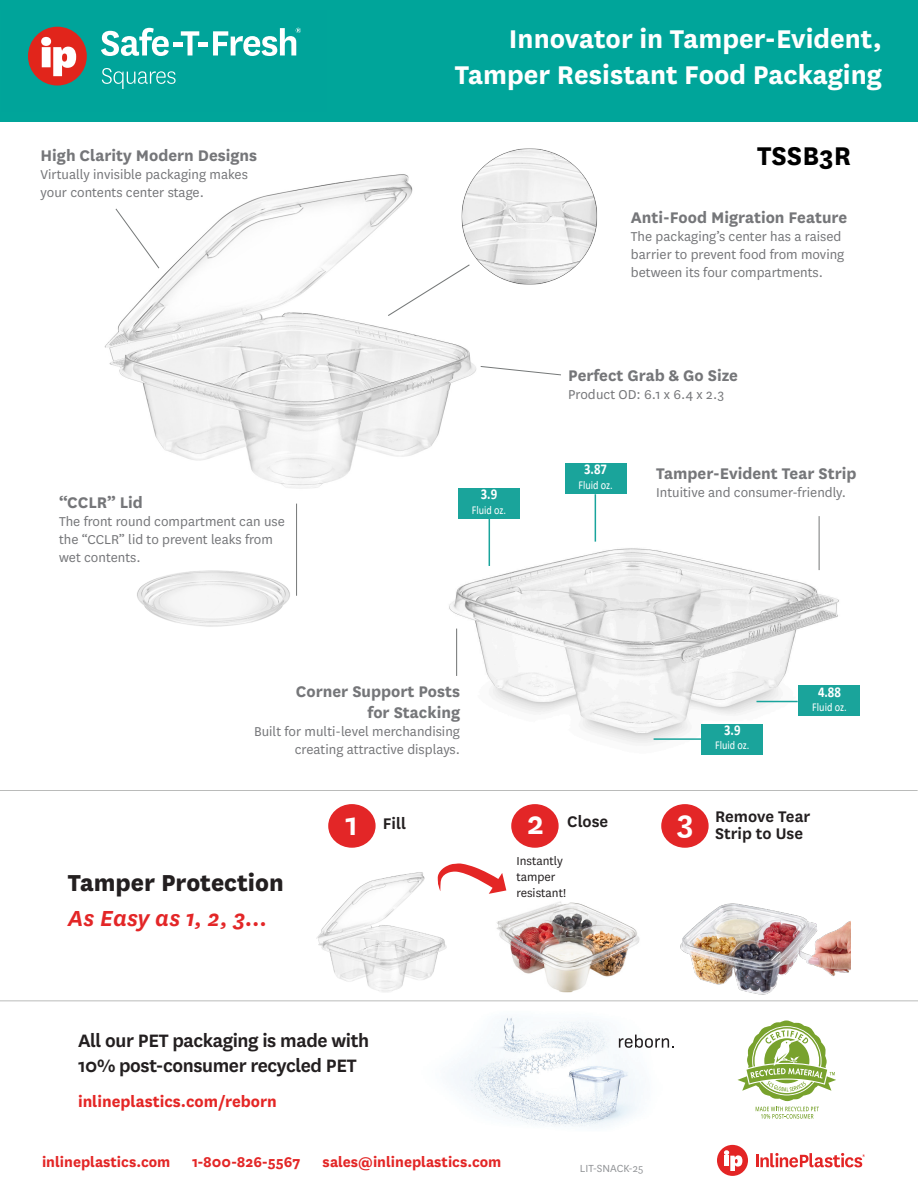
<style>
.page{position:relative;width:918px;height:1188px;background:#fff}
.page>*{position:absolute;margin:0;border:0;box-sizing:border-box;transform-origin:0 0}
.t1{font:600 36px "National";color:#fff}
.t2{font:700 30px "National";color:#fff}
.t3{font:700 30px "National";color:#000}
.t4{font:800 27px "National";color:#231f20}
.t5{font:italic 600 25.5px "National";color:#e32627}
.t6{font:600 21px/25.2px "National";letter-spacing:-.02em;color:#231f20}
.t7{font:700 18px "National";color:#757679}
.t8{font:600 18px "National";color:#231f20}
.t9{font:700 18px "National";color:#e42625}
.t10{font:700 16.5px "National";color:#e32626}
.t11{font:15px/18px "National";color:#757679}
.t12{font:700 15px "Calibri";color:#fff;scale:.86 1}
.t13{font:13.5px "National";color:#231f20}
.t14{font:12px "Calibri";color:#fff;scale:.86 1}
.t15{font:12px "National";color:#939598}
</style>
<div class="page">
<img style="left:451px;top:1017px;width:187px;height:110px">
<svg style="left:619px;top:1035px;width:55px;height:13px"></svg>
<div style="left:717px;top:1145px;width:31px;height:31px;background:#e32525;border-radius:50%"></div>
<svg style="left:756px;top:1153px;width:109px;height:14px"></svg>
<svg style="left:724px;top:1150px;width:18px;height:21px"></svg>
<svg style="left:737px;top:1020px;width:99px;height:99px"></svg>
<img style="left:104px;top:174px;width:372px;height:315px">
<img style="left:449px;top:536px;width:390px;height:219px">
<svg style="left:115px;top:208px;width:45px;height:61px"></svg>
<div style="left:0;top:0;width:918px;height:121px;background:#00a59a"></div>
<svg style="left:28px;top:27px;width:59px;height:59px"></svg>
<svg style="left:101px;top:28px;width:68px;height:28px"></svg>
<hr style="left:173px;top:43px;width:10px;height:4px;background:#fff">
<svg style="left:181px;top:31px;width:18px;height:24px"></svg>
<hr style="left:198px;top:43px;width:10px;height:4px;background:#fff">
<svg style="left:213px;top:28px;width:88px;height:28px"></svg>
<svg style="left:102px;top:68px;width:74px;height:21px"></svg>
<hr style="left:0;top:1000px;width:918px;height:1px;background:#babbba">
<hr style="left:819px;top:516px;width:1px;height:54px;background:#757878">
<hr style="left:456px;top:629px;width:1px;height:47px;background:#757878">
<svg style="left:387px;top:263px;width:84px;height:54px"></svg>
<img style="left:137px;top:570px;width:153px;height:57px">
<hr style="left:296px;top:504px;width:1px;height:92px;background:#757878">
<div style="left:458px;top:488px;width:62px;height:31px;background:#1aa49b"></div>
<div style="left:702px;top:724px;width:61px;height:30px;background:#1aa49b"></div>
<hr style="left:756px;top:701px;width:42px;height:1px;background:#19a49c">
<div style="left:799px;top:685px;width:61px;height:31px;background:#1aa49b"></div>
<hr style="left:489px;top:519px;width:1px;height:47px;background:#19a49c">
<div style="left:565px;top:463px;width:61px;height:31px;background:#1aa49b"></div>
<hr style="left:654px;top:738px;width:47px;height:2px;background:#19a49c">
<hr style="left:595px;top:494px;width:1px;height:48px;background:#19a49c">
<svg style="left:480px;top:366px;width:81px;height:10px"></svg>
<img style="left:457px;top:148px;width:140px;height:143px">
<img style="left:678px;top:903px;width:172px;height:99px">
<img style="left:496px;top:901px;width:144px;height:92px">
<img style="left:316px;top:872px;width:131px;height:120px">
<div style="left:329px;top:805px;width:46px;height:42px;background:#e32627;border-radius:50%"></div>
<div style="left:328px;top:804px;width:48px;height:44px;border:2px solid #e32627;border-radius:50%"></div>
<div style="left:512px;top:805px;width:46px;height:42px;background:#e32627;border-radius:50%"></div>
<div style="left:511px;top:804px;width:48px;height:44px;border:2px solid #e32627;border-radius:50%"></div>
<div style="left:662px;top:805px;width:46px;height:42px;background:#e32627;border-radius:50%"></div>
<div style="left:661px;top:804px;width:48px;height:44px;border:2px solid #e32627;border-radius:50%"></div>
<hr style="left:0;top:790px;width:918px;height:1px;background:#babbba">
<svg style="left:437px;top:863px;width:69px;height:31px"></svg>
<p class="t7" style="left:41px;top:143px;width:218px">High Clarity Modern Designs</p>
<p class="t11" style="left:41px;top:165px;width:209px">Virtually invisible packaging makes your contents center stage.</p>
<p class="t7" style="left:59px;top:490px;width:85px">“CCLR” Lid</p>
<p class="t11" style="left:59px;top:512px;width:227px">The front round compartment can use the “CCLR” lid to prevent leaks from wet contents.</p>
<p class="t2" style="left:509px;top:18px;width:374px">Innovator in Tamper-Evident,</p>
<p class="t2" style="left:455px;top:54px;width:429px">Tamper Resistant Food Packaging</p>
<p class="t3" style="left:757px;top:135px;width:96px">TSSB3R</p>
<p class="t7" style="left:631px;top:205px;width:218px">Anti-Food Migration Feature</p>
<p class="t11" style="left:631px;top:227px;width:215px">The packaging’s center has a raised barrier to prevent food from moving between its four compartments.</p>
<p class="t12" style="left:481px;top:484px;width:21px">3.9</p>
<p class="t14" style="left:472px;top:502px;width:42px">Fluid oz.</p>
<p class="t7" style="left:568px;top:363px;width:171px">Perfect Grab &amp; Go Size</p>
<p class="t11" style="left:568px;top:385px;width:157px">Product OD: 6.1 x 6.4 x 2.3</p>
<p class="t12" style="left:584px;top:459px;width:28px">3.87</p>
<p class="t14" style="left:578px;top:476px;width:42px">Fluid oz.</p>
<p class="t7" style="left:656px;top:461px;width:202px">Tamper-Evident Tear Strip</p>
<p class="t11" style="left:656px;top:483px;width:191px">Intuitive and consumer-friendly.</p>
<p class="t7" style="left:296px;top:678px;width:166px">Corner Support Posts</p>
<p class="t7" style="left:368px;top:700px;width:94px">for Stacking</p>
<p class="t11" style="left:254px;top:722px;width:208px;text-align:right">Built for multi-level merchandising creating attractive displays.</p>
<p class="t12" style="left:724px;top:719px;width:21px">3.9</p>
<p class="t14" style="left:715px;top:737px;width:42px">Fluid oz.</p>
<p class="t12" style="left:818px;top:681px;width:28px">4.88</p>
<p class="t14" style="left:812px;top:699px;width:42px">Fluid oz.</p>
<p class="t4" style="left:68px;top:863px;width:217px">Tamper Protection</p>
<p class="t5" style="left:68px;top:901px;width:201px">As Easy as 1, 2, 3...</p>
<p class="t1" style="left:345px;top:799px;width:14px">1</p>
<p class="t8" style="left:383px;top:811px;width:25px">Fill</p>
<p class="t1" style="left:527px;top:798px;width:18px">2</p>
<p class="t8" style="left:567px;top:809px;width:43px">Close</p>
<p class="t1" style="left:677px;top:797px;width:18px">3</p>
<p class="t8" style="left:715px;top:804px;width:97px">Remove Tear</p>
<p class="t8" style="left:715px;top:821px;width:90px">Strip to Use</p>
<p class="t13" style="left:516px;top:852px;width:48px">Instantly</p>
<p class="t13" style="left:516px;top:868px;width:41px">tamper</p>
<p class="t13" style="left:516px;top:884px;width:51px">resistant!</p>
<p class="t6" style="left:78px;top:1027px;width:293px">All our PET packaging is made with<br>10% post-consumer recycled PET</p>
<p class="t9" style="left:78px;top:1089px;width:200px">inlineplastics.com/reborn</p>
<p class="t10" style="left:42px;top:1150px;width:130px">inlineplastics.com</p>
<p class="t10" style="left:192px;top:1150px;width:110px">1-800-826-5567</p>
<p class="t10" style="left:323px;top:1150px;width:180px">sales@inlineplastics.com</p>
<p class="t15" style="left:580px;top:1161px;width:65px">LIT-SNACK-25</p>
</div>
